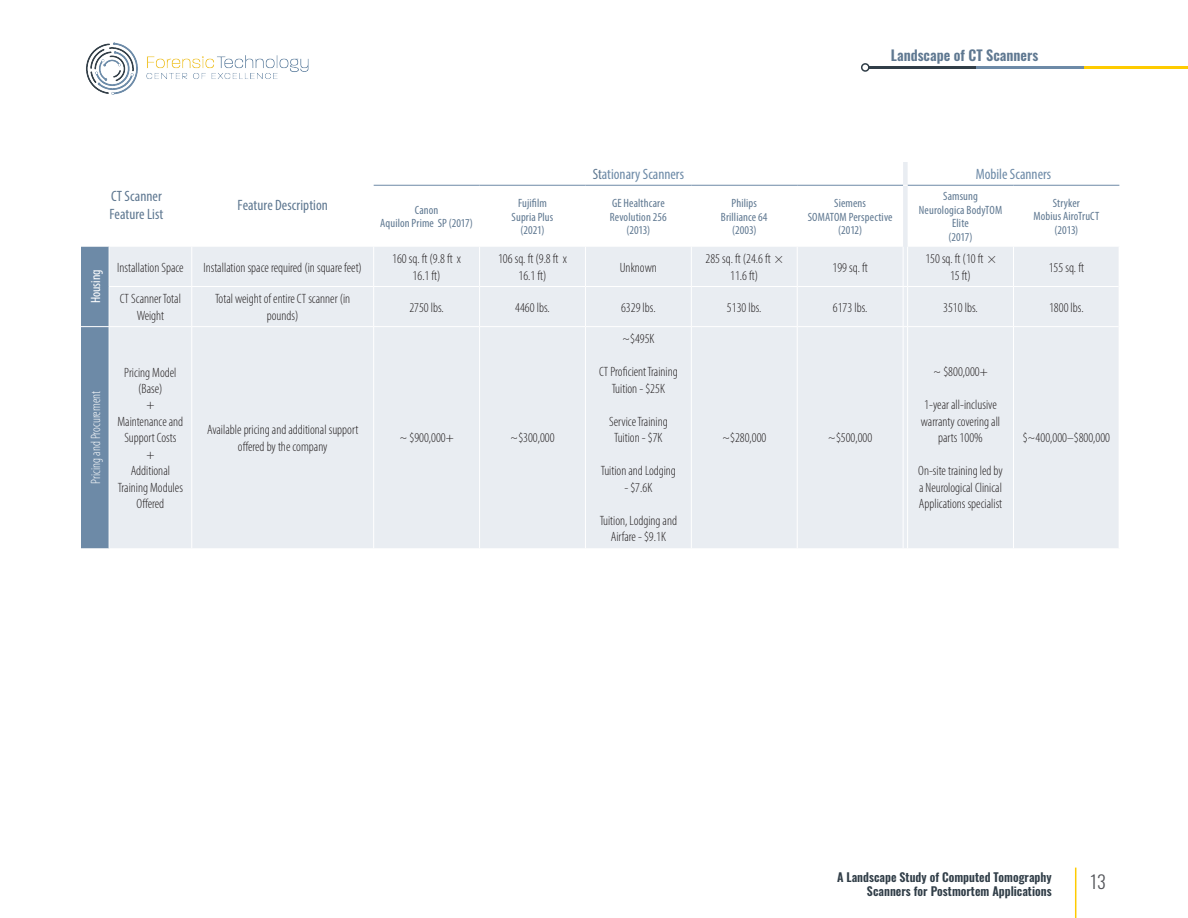
<style>
.page{position:relative;width:1188px;height:918px;background:#fff}
.page>*{position:absolute;margin:0;border:0;box-sizing:border-box;transform-origin:0 0}
.t1{font:300 18px "Oswald";color:#54555a}
.t2{font:condensed 15px/18px "Myriad Pro";letter-spacing:.005em;color:#5f7891}
.t3{font:condensed 15px "Myriad Pro";color:#6d8aa7}
.t4{font:600 14.25px "Oswald";color:#5f7891}
.t5{font:300 condensed 13.5px/16.5px "Myriad Pro";color:#231f20;text-align:center}
.t6{font:300 condensed 13.5px "Myriad Pro";color:#fff}
.t7{font:condensed 13.5px "Myriad Pro";color:#fff}
.t8{font:condensed 12px/13.5px "Myriad Pro";letter-spacing:.01em;color:#5f7891;text-align:center}
.t9{font:600 12px/14.4px "Oswald";color:#313e48;text-align:right}
.s1{color:#5f7891}
</style>
<div class="page">
<img style="left:86px;top:42px;width:223px;height:53px">
<hr style="left:868px;top:66px;width:108px;height:3px;background:#313e48">
<hr style="left:976px;top:66px;width:108px;height:3px;background:#6d8aa7">
<hr style="left:1084px;top:66px;width:104px;height:3px;background:#fecb00">
<div style="left:861px;top:63px;width:9px;height:9px;border:2px solid #313e48;border-radius:50%"></div>
<hr style="left:1075px;top:868px;width:1px;height:50px;background:#fecb00">
<svg style="left:110px;top:162px;width:1009px;height:386px;fill:#e9edf2"></svg>
<hr style="left:374px;top:185px;width:106px;height:1px;background:#6d8aa7">
<hr style="left:480px;top:185px;width:105px;height:1px;background:#6d8aa7">
<hr style="left:585px;top:185px;width:106px;height:1px;background:#6d8aa7">
<hr style="left:691px;top:185px;width:106px;height:1px;background:#6d8aa7">
<hr style="left:797px;top:185px;width:106px;height:1px;background:#6d8aa7">
<hr style="left:908px;top:185px;width:106px;height:1px;background:#6d8aa7">
<hr style="left:1014px;top:185px;width:105px;height:1px;background:#6d8aa7">
<hr style="left:191px;top:247px;width:1px;height:39px;background:#fff">
<hr style="left:373px;top:247px;width:1px;height:39px;background:#fff">
<hr style="left:479px;top:247px;width:1px;height:39px;background:#fff">
<hr style="left:585px;top:247px;width:1px;height:39px;background:#fff">
<hr style="left:691px;top:247px;width:1px;height:39px;background:#fff">
<hr style="left:797px;top:247px;width:1px;height:39px;background:#fff">
<hr style="left:903px;top:247px;width:1px;height:39px;background:#fff">
<hr style="left:907px;top:247px;width:1px;height:39px;background:#fff">
<hr style="left:1013px;top:247px;width:1px;height:39px;background:#fff">
<hr style="left:109px;top:286px;width:83px;height:1px;background:#fff">
<hr style="left:192px;top:286px;width:182px;height:1px;background:#fff">
<hr style="left:191px;top:287px;width:1px;height:39px;background:#fff">
<hr style="left:374px;top:286px;width:106px;height:1px;background:#fff">
<hr style="left:373px;top:287px;width:1px;height:39px;background:#fff">
<hr style="left:480px;top:286px;width:105px;height:1px;background:#fff">
<hr style="left:479px;top:287px;width:1px;height:39px;background:#fff">
<hr style="left:585px;top:286px;width:106px;height:1px;background:#fff">
<hr style="left:585px;top:287px;width:1px;height:39px;background:#fff">
<hr style="left:691px;top:286px;width:106px;height:1px;background:#fff">
<hr style="left:691px;top:287px;width:1px;height:39px;background:#fff">
<hr style="left:797px;top:286px;width:106px;height:1px;background:#fff">
<hr style="left:797px;top:287px;width:1px;height:39px;background:#fff">
<hr style="left:903px;top:287px;width:1px;height:39px;background:#fff">
<hr style="left:908px;top:286px;width:106px;height:1px;background:#fff">
<hr style="left:907px;top:287px;width:1px;height:39px;background:#fff">
<hr style="left:1014px;top:286px;width:105px;height:1px;background:#fff">
<hr style="left:1013px;top:287px;width:1px;height:39px;background:#fff">
<div style="left:81px;top:247px;width:28px;height:301px;background:#6d8aa7"></div>
<hr style="left:109px;top:326px;width:83px;height:1px;background:#fff">
<hr style="left:192px;top:326px;width:182px;height:1px;background:#fff">
<hr style="left:191px;top:327px;width:1px;height:221px;background:#fff">
<hr style="left:374px;top:326px;width:106px;height:1px;background:#fff">
<hr style="left:373px;top:327px;width:1px;height:221px;background:#fff">
<hr style="left:480px;top:326px;width:105px;height:1px;background:#fff">
<hr style="left:479px;top:327px;width:1px;height:221px;background:#fff">
<hr style="left:585px;top:326px;width:106px;height:1px;background:#fff">
<hr style="left:585px;top:327px;width:1px;height:221px;background:#fff">
<hr style="left:691px;top:326px;width:106px;height:1px;background:#fff">
<hr style="left:691px;top:327px;width:1px;height:221px;background:#fff">
<hr style="left:797px;top:326px;width:106px;height:1px;background:#fff">
<hr style="left:797px;top:327px;width:1px;height:221px;background:#fff">
<hr style="left:903px;top:327px;width:1px;height:221px;background:#fff">
<hr style="left:908px;top:326px;width:106px;height:1px;background:#fff">
<hr style="left:907px;top:327px;width:1px;height:221px;background:#fff">
<hr style="left:1014px;top:326px;width:105px;height:1px;background:#fff">
<hr style="left:1013px;top:327px;width:1px;height:221px;background:#fff">
<p class="t4" style="left:891px;top:48px;width:149px">Landscape of CT Scanners</p>
<p class="t2" style="left:109px;top:187px;width:56px">CT Scanner<br>Feature List</p>
<p class="t2" style="left:237px;top:196px;width:92px">Feature Description</p>
<p class="t3" style="left:593px;top:165px;width:93px"><span class="s1">St</span>ationary Scanners</p>
<p class="t3" style="left:976px;top:165px;width:77px">Mobile Scanners</p>
<p class="t8" style="left:380px;top:203px;width:94px">Canon<br>Aquilon Prime SP (2017)</p>
<p class="t8" style="left:512px;top:196px;width:43px">Fujifilm<br>Supria Plus (2021)</p>
<p class="t8" style="left:610px;top:196px;width:59px">GE Healthcare<br>Revolution 256 (2013)</p>
<p class="t8" style="left:721px;top:196px;width:48px">Philips<br>Brilliance 64 (2003)</p>
<p class="t8" style="left:808px;top:196px;width:86px">Siemens<br>SOMATOM Perspective (2012)</p>
<p class="t8" style="left:919px;top:189px;width:85px">Samsung<br>Neurologica BodyTOM<br>Elite<br>(2017)</p>
<p class="t8" style="left:1034px;top:196px;width:67px">Stryker<br>Mobius AiroTruCT (2013)</p>
<p class="t7" style="left:87px;top:303px;width:35px;rotate:-90deg">Housing</p>
<p class="t6" style="left:88px;top:484px;width:94px;rotate:-90deg">Pricing and Procurement</p>
<p class="t5" style="left:117px;top:259px;width:68px">Installation Space</p>
<p class="t5" style="left:203px;top:259px;width:160px">Installation space required (in square feet)</p>
<p class="t5" style="left:392px;top:250px;width:70px">160 sq. ft (9.8 ft x<br>16.1 ft)</p>
<p class="t5" style="left:498px;top:250px;width:70px">106 sq. ft (9.8 ft x<br>16.1 ft)</p>
<p class="t5" style="left:620px;top:259px;width:39px">Unknown</p>
<p class="t5" style="left:705px;top:250px;width:79px">285 sq. ft (24.6 ft ×<br>11.6 ft)</p>
<p class="t5" style="left:833px;top:259px;width:37px">199 sq. ft</p>
<p class="t5" style="left:925px;top:250px;width:72px">150 sq. ft (10 ft ×<br>15 ft)</p>
<p class="t5" style="left:1049px;top:259px;width:37px">155 sq. ft</p>
<p class="t5" style="left:120px;top:291px;width:63px">CT Scanner Total<br>Weight</p>
<p class="t5" style="left:215px;top:291px;width:137px">Total weight of entire CT scanner (in pounds)</p>
<p class="t5" style="left:409px;top:299px;width:36px">2750 lbs.</p>
<p class="t5" style="left:515px;top:299px;width:36px">4460 lbs.</p>
<p class="t5" style="left:621px;top:299px;width:36px">6329 lbs.</p>
<p class="t5" style="left:727px;top:299px;width:36px">5130 lbs.</p>
<p class="t5" style="left:833px;top:299px;width:36px">6173 lbs.</p>
<p class="t5" style="left:943px;top:299px;width:36px">3510 lbs.</p>
<p class="t5" style="left:1049px;top:299px;width:36px">1800 lbs.</p>
<p class="t5" style="left:124px;top:364px;width:54px">Pricing Model (Base)</p>
<p class="t5" style="left:146px;top:397px;width:10px">+</p>
<p class="t5" style="left:118px;top:413px;width:67px">Maintenance and<br>Support Costs</p>
<p class="t5" style="left:146px;top:446px;width:10px">+</p>
<p class="t5" style="left:118px;top:463px;width:67px">Additional<br>Training Modules<br>Offered</p>
<p class="t5" style="left:207px;top:421px;width:153px">Available pricing and additional support offered by the company</p>
<p class="t5" style="left:399px;top:430px;width:56px">~ $900,000+</p>
<p class="t5" style="left:510px;top:430px;width:46px">~$300,000</p>
<p class="t5" style="left:622px;top:331px;width:34px">~$495K</p>
<p class="t5" style="left:599px;top:364px;width:80px">CT Proficient Training</p>
<p class="t5" style="left:612px;top:380px;width:55px">Tuition - $25K</p>
<p class="t5" style="left:609px;top:413px;width:60px">Service Training</p>
<p class="t5" style="left:614px;top:430px;width:50px">Tuition - $7K</p>
<p class="t5" style="left:601px;top:463px;width:77px">Tuition and Lodging</p>
<p class="t5" style="left:624px;top:479px;width:29px">- $7.6K</p>
<p class="t5" style="left:600px;top:512px;width:79px">Tuition, Lodging and<br>Airfare - $9.1K</p>
<p class="t5" style="left:722px;top:430px;width:46px">~$280,000</p>
<p class="t5" style="left:828px;top:430px;width:46px">~$500,000</p>
<p class="t5" style="left:933px;top:364px;width:56px">~ $800,000+</p>
<p class="t5" style="left:921px;top:397px;width:81px">1-year all-inclusive warranty covering all parts 100%</p>
<p class="t5" style="left:918px;top:463px;width:86px;text-align:justify">On-site training led by a Neurological Clinical Applications specialist</p>
<p class="t5" style="left:1023px;top:430px;width:89px">$~400,000–$800,000</p>
<p class="t9" style="left:837px;top:871px;width:216px">A Landscape Study of Computed Tomography<br>Scanners for Postmortem Applications</p>
<h1 class="t1" style="left:1090px;top:866px;width:17px">13</h1>
</div>
